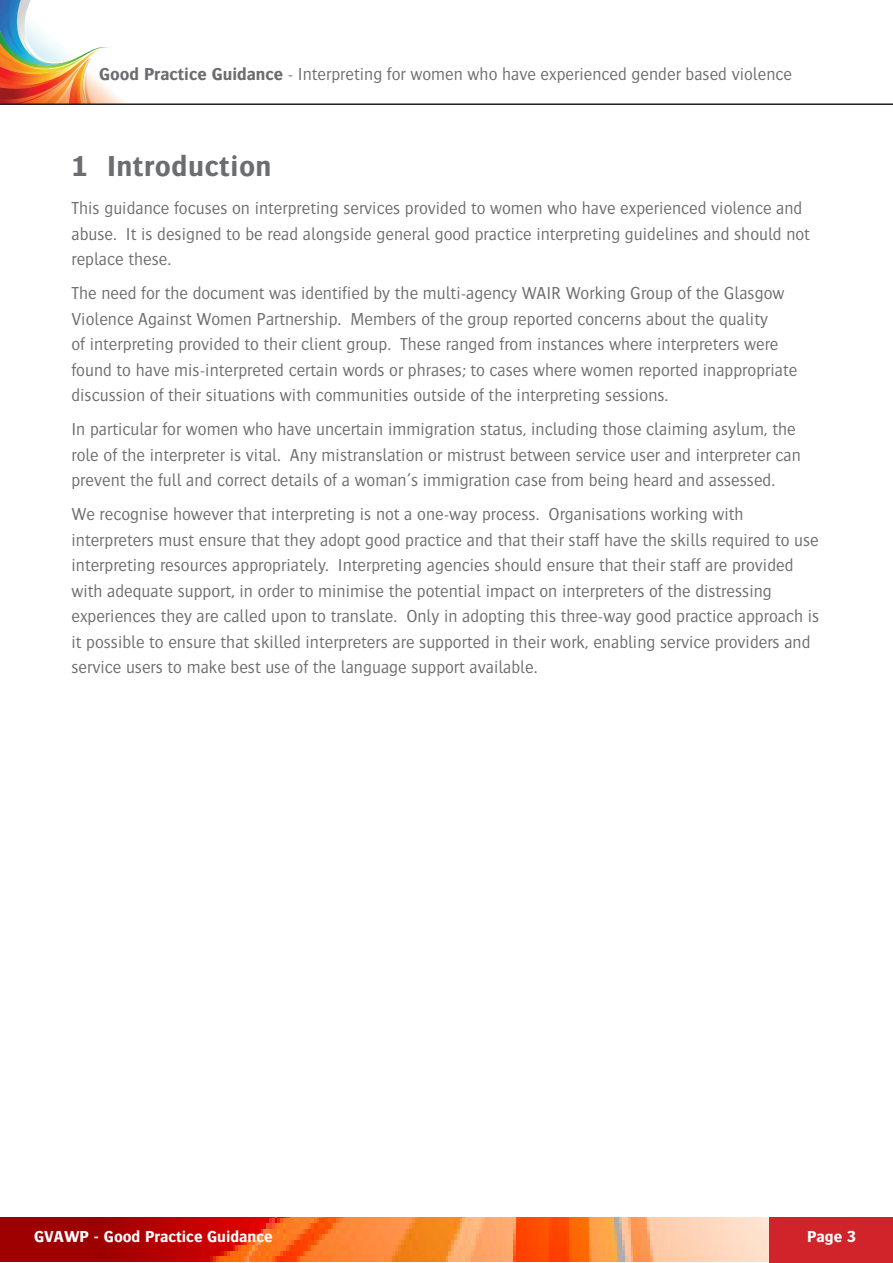
<style>
.page{position:relative;width:893px;height:1263px;background:#fff}
.page>*{position:absolute;margin:0;border:0;box-sizing:border-box;transform-origin:0 0}
.Big_Heading{font:700 30px "Bosis";letter-spacing:.02em;color:#6c6d70}
.t1{font:300 18px/25.5px "Bosis";color:#6c6d70}
.t2{font:700 16.5px "Bosis";color:#fff}
.s1{font-weight:700}
</style>
<div class="page">
<svg style="left:0;top:0;width:125px;height:103px"></svg>
<hr style="left:0;top:103px;width:893px;height:2px;background:#231f20">
<img style="left:0;top:1217px;width:770px;height:45px">
<div style="left:770px;top:1217px;width:123px;height:46px;background:#d1232a"></div>
<p class="t1" style="left:99px;top:61px;width:694px"><span class="s1">Good Practice Guidance</span> - Interpreting for women who have experienced gender based violence</p>
<p class="Big_Heading" style="left:71px;top:149px;width:202px">1 Introduction</p>
<p class="t1" style="left:71px;top:195px;width:740px">This guidance focuses on interpreting services provided to women who have experienced violence and abuse. It is designed to be read alongside general good practice interpreting guidelines and should not replace these.</p>
<p class="t1" style="left:71px;top:280px;width:727px">The need for the document was identified by the multi-agency WAIR Working Group of the Glasgow Violence Against Women Partnership. Members of the group reported concerns about the quality<br>of interpreting provided to their client group. These ranged from instances where interpreters were found to have mis-interpreted certain words or phrases; to cases where women reported inappropriate discussion of their situations with communities outside of the interpreting sessions.</p>
<p class="t1" style="left:71px;top:416px;width:731px">In particular for women who have uncertain immigration status, including those claiming asylum, the role of the interpreter is vital. Any mistranslation or mistrust between service user and interpreter can prevent the full and correct details of a woman’s immigration case from being heard and assessed.</p>
<p class="t1" style="left:71px;top:501px;width:749px">We recognise however that interpreting is not a one-way process. Organisations working with interpreters must ensure that they adopt good practice and that their staff have the skills required to use interpreting resources appropriately. Interpreting agencies should ensure that their staff are provided with adequate support, in order to minimise the potential impact on interpreters of the distressing experiences they are called upon to translate. Only in adopting this three-way good practice approach is it possible to ensure that skilled interpreters are supported in their work, enabling service providers and service users to make best use of the language support available.</p>
<p class="t2" style="left:34px;top:1228px;width:240px">GVAWP - Good Practice Guidance</p>
<p class="t2" style="left:807px;top:1228px;width:50px">Page 3</p>
</div>
